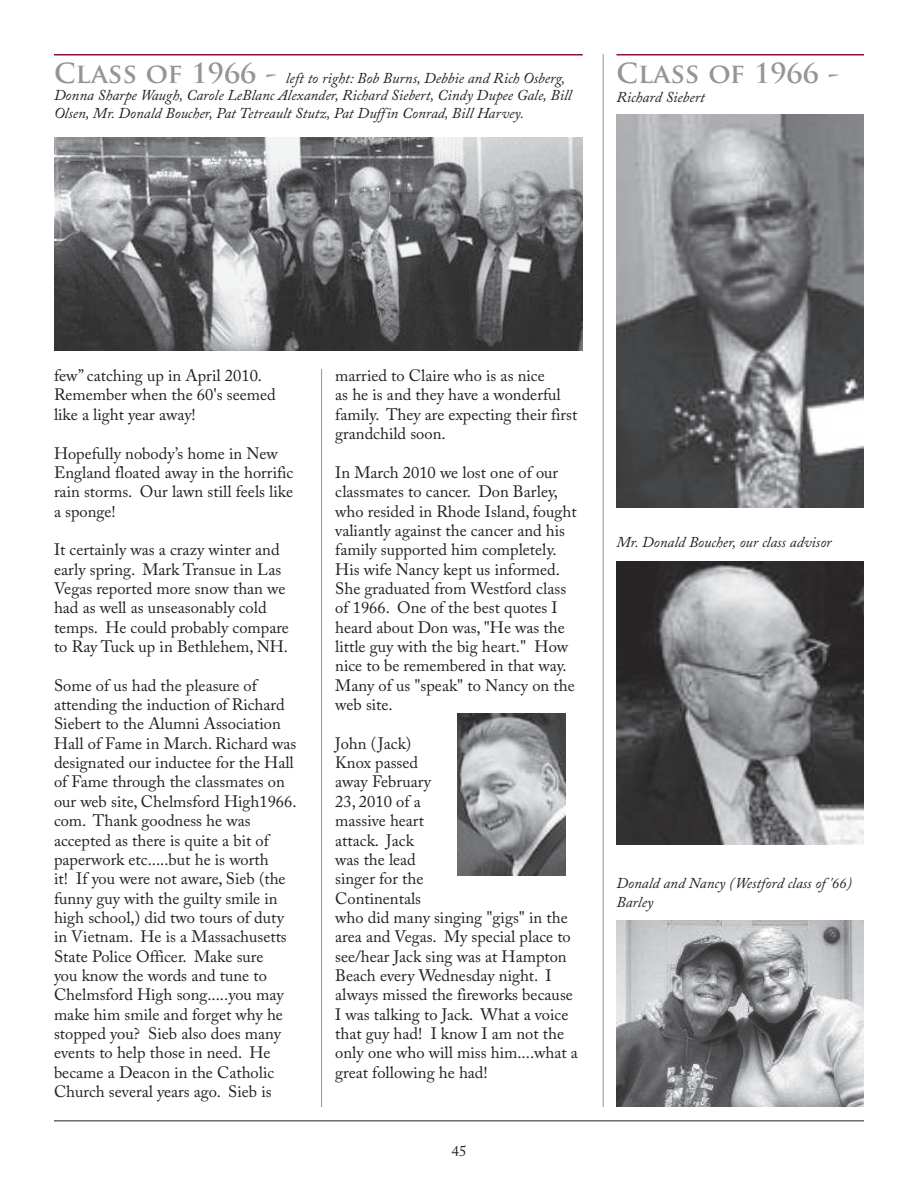
<style>
.page{position:relative;width:918px;height:1188px;background:#fff}
.page>*{position:absolute;margin:0;border:0;box-sizing:border-box;transform-origin:0 0}
.t1{font:700 27px "Trajan Pro";color:#939598}
.t2{font:16.5px/19.4px "Adobe Caslon Pro";color:#231f20}
.t3{font:italic 15px/17.9px "Adobe Caslon Pro";color:#231f20}
.t4{font:15px "Adobe Caslon Pro";color:#231f20}
.s1{font-family:"Trajan Pro";font-weight:700;font-style:normal;font-size:27px;color:#939598}
</style>
<div class="page">
<hr style="left:603px;top:54px;width:1px;height:1053px;background:#939598">
<hr style="left:321px;top:54px;width:1px;height:1053px;background:#939598">
<hr style="left:54px;top:1120px;width:810px;height:1px;background:#231f20">
<div style="left:54px;top:54px;width:529px;height:315px;background:#fff"></div>
<hr style="left:54px;top:54px;width:529px;height:2px;background:#a90332">
<img style="left:54px;top:138px;width:529px;height:213px">
<hr style="left:616px;top:54px;width:248px;height:2px;background:#a90332">
<img style="left:616px;top:921px;width:248px;height:186px">
<img style="left:616px;top:561px;width:248px;height:284px">
<img style="left:616px;top:114px;width:248px;height:394px">
<img style="left:457px;top:713px;width:108px;height:162px">
<p class="t3" style="left:54px;top:70px;width:519px"><span class="s1">CLASS OF 1966 -</span> left to right: Bob Burns, Debbie and Rich Osberg,<br>Donna Sharpe Waugh, Carole LeBlanc Alexander, Richard Siebert, Cindy Dupee Gale, Bill<br>Olsen, Mr. Donald Boucher, Pat Tetreault Stutz, Pat Duffin Conrad, Bill Harvey.</p>
<p class="t1" style="left:616px;top:57px;width:224px">CLASS OF 1966 -</p>
<p class="t3" style="left:616px;top:90px;width:90px">Richard Siebert</p>
<p class="t2" style="left:54px;top:368px;width:223px">few” catching up in April 2010.<br>Remember when the 60's seemed like a light year away!</p>
<p class="t2" style="left:54px;top:445px;width:241px">Hopefully nobody’s home in New<br>England floated away in the horrific rain storms. Our lawn still feels like a sponge!</p>
<p class="t2" style="left:54px;top:542px;width:236px">It certainly was a crazy winter and early spring. Mark Transue in Las<br>Vegas reported more snow than we had as well as unseasonably cold temps. He could probably compare to Ray Tuck up in Bethlehem, NH.</p>
<p class="t2" style="left:54px;top:678px;width:244px">Some of us had the pleasure of attending the induction of Richard<br>Siebert to the Alumni Association<br>Hall of Fame in March. Richard was designated our inductee for the Hall of Fame through the classmates on our web site, Chelmsford High1966. com. Thank goodness he was accepted as there is quite a bit of paperwork etc.....but he is worth<br>it! If you were not aware, Sieb (the funny guy with the guilty smile in high school,) did two tours of duty in Vietnam. He is a Massachusetts<br>State Police Officer. Make sure<br>you know the words and tune to<br>Chelmsford High song.....you may make him smile and forget why he stopped you? Sieb also does many events to help those in need. He became a Deacon in the Catholic<br>Church several years ago. Sieb is</p>
<p class="t2" style="left:335px;top:368px;width:244px">married to Claire who is as nice<br>as he is and they have a wonderful family. They are expecting their first grandchild soon.</p>
<p class="t2" style="left:335px;top:465px;width:243px">In March 2010 we lost one of our classmates to cancer. Don Barley, who resided in Rhode Island, fought valiantly against the cancer and his family supported him completely.<br>His wife Nancy kept us informed.<br>She graduated from Westford class of 1966. One of the best quotes I heard about Don was, "He was the little guy with the big heart." How nice to be remembered in that way.<br>Many of us "speak" to Nancy on the web site.</p>
<p class="t2" style="left:335px;top:736px;width:244px">John ( Jack)<br>Knox passed<br>away February<br>23, 2010 of a<br>massive heart<br>attack. Jack<br>was the lead<br>singer for the<br>Continentals<br>who did many singing "gigs" in the area and Vegas. My special place to see/hear Jack sing was at Hampton<br>Beach every Wednesday night. I always missed the fireworks because<br>I was talking to Jack. What a voice that guy had! I know I am not the only one who will miss him....what a great following he had!</p>
<p class="t4" style="left:452px;top:1145px;width:16px">45</p>
<p class="t3" style="left:616px;top:535px;width:217px">Mr. Donald Boucher, our class advisor</p>
<p class="t3" style="left:616px;top:875px;width:237px;line-height:19.4px">Donald and Nancy (Westford class of '66)<br>Barley</p>
</div>
